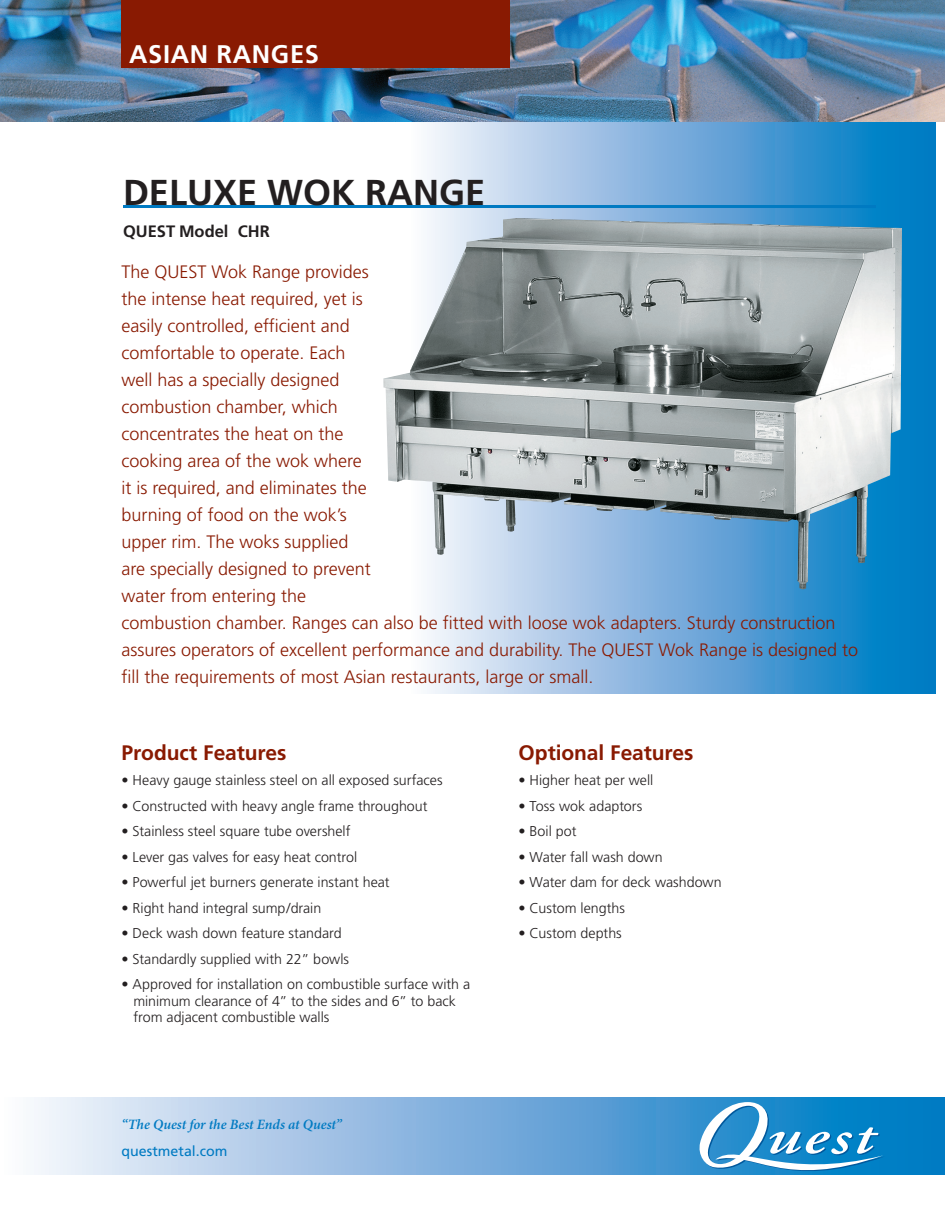
<style>
.page{position:relative;width:945px;height:1215px;background:#fff}
.page>*{position:absolute;margin:0;border:0;box-sizing:border-box;transform-origin:0 0}
.t1{font:700 36px "Frutiger";color:#231f20}
.Body_9_5pt_12{font:700 25.5px "Frutiger";letter-spacing:.025em;color:#fff}
.subhead{font:700 21px "Frutiger";letter-spacing:-.005em;color:#891a02}
.Intro_Text{font:300 18px/27px "Frutiger";color:#891a02}
.Mode{font:700 16.5px "Frutiger";color:#231f20}
.Larger_Bullets-11_13{font:300 14.25px/16.5px "Frutiger";color:#231f20}
.Body_9_5pt{font:300 14.25px "Frutiger";color:#231f20}
.Body_9_5pt-2{font:italic 600 14.25px "Minion Pro";letter-spacing:-.005em;color:#007ac2}
.Body_9_5pt-3{font:14.25px "Frutiger";color:#007ac2}
</style>
<div class="page">
<div style="left:409px;top:39px;width:526px;height:655px;background:linear-gradient(to right,#fff3fb,#0071c0)"></div>
<hr style="left:123px;top:205px;width:753px;height:3px;background:#007ac2">
<img style="left:0;top:0;width:945px;height:122px">
<div style="left:121px;top:0;width:389px;height:68px;background:#891a02"></div>
<div style="left:0;top:1098px;width:945px;height:76px;background:linear-gradient(to right,#fff3fb,#0070bf)"></div>
<svg style="left:697px;top:1102px;width:188px;height:73px"></svg>
<img style="left:383px;top:218px;width:519px;height:371px">
<p class="Body_9_5pt_12" style="left:129px;top:39px;width:191px">ASIAN RANGES</p>
<p class="t1" style="left:123px;top:171px;width:364px">DELUXE WOK RANGE</p>
<p class="Mode" style="left:123px;top:221px;width:148px">QUEST Model CHR</p>
<p class="Intro_Text" style="left:121px;top:258px;width:738px">The QUEST Wok Range provides<br>the intense heat required, yet is<br>easily controlled, efficient and<br>comfortable to operate. Each<br>well has a specially designed<br>combustion chamber, which<br>concentrates the heat on the<br>cooking area of the wok where<br>it is required, and eliminates the<br>burning of food on the wok’s<br>upper rim. The woks supplied<br>are specially designed to prevent<br>water from entering the<br>combustion chamber. Ranges can also be fitted with loose wok adapters. Sturdy construction assures operators of excellent performance and durability. The QUEST Wok Range is designed to fill the requirements of most Asian restaurants, large or small.</p>
<p class="subhead" style="left:121px;top:740px;width:167px">Product Features</p>
<p class="Body_9_5pt" style="left:121px;top:772px;width:323px">• Heavy gauge stainless steel on all exposed surfaces</p>
<p class="Body_9_5pt" style="left:121px;top:798px;width:308px">• Constructed with heavy angle frame throughout</p>
<p class="Larger_Bullets-11_13" style="left:121px;top:823px;width:231px">• Stainless steel square tube overshelf</p>
<p class="Larger_Bullets-11_13" style="left:121px;top:849px;width:237px">• Lever gas valves for easy heat control</p>
<p class="Larger_Bullets-11_13" style="left:121px;top:874px;width:270px">• Powerful jet burners generate instant heat</p>
<p class="Larger_Bullets-11_13" style="left:121px;top:900px;width:201px">• Right hand integral sump/drain</p>
<p class="Larger_Bullets-11_13" style="left:121px;top:925px;width:222px">• Deck wash down feature standard</p>
<p class="Larger_Bullets-11_13" style="left:121px;top:951px;width:229px">• Standardly supplied with 22” bowls</p>
<p class="Larger_Bullets-11_13" style="left:133px;top:976px;width:338px;text-indent:-12px">• Approved for installation on combustible surface with a minimum clearance of 4” to the sides and 6” to back from adjacent combustible walls</p>
<p class="Body_9_5pt-2" style="left:121px;top:1114px;width:222px">“The Quest for the Best Ends at Quest”</p>
<p class="Body_9_5pt-3" style="left:121px;top:1143px;width:108px">questmetal.com</p>
<p class="subhead" style="left:519px;top:740px;width:177px">Optional Features</p>
<p class="Body_9_5pt" style="left:519px;top:772px;width:136px">• Higher heat per well</p>
<p class="Body_9_5pt" style="left:519px;top:798px;width:125px">• Toss wok adaptors</p>
<p class="Larger_Bullets-11_13" style="left:519px;top:823px;width:59px">• Boil pot</p>
<p class="Larger_Bullets-11_13" style="left:519px;top:849px;width:146px">• Water fall wash down</p>
<p class="Larger_Bullets-11_13" style="left:519px;top:874px;width:205px">• Water dam for deck washdown</p>
<p class="Larger_Bullets-11_13" style="left:519px;top:900px;width:108px">• Custom lengths</p>
<p class="Larger_Bullets-11_13" style="left:519px;top:925px;width:105px">• Custom depths</p>
</div>
